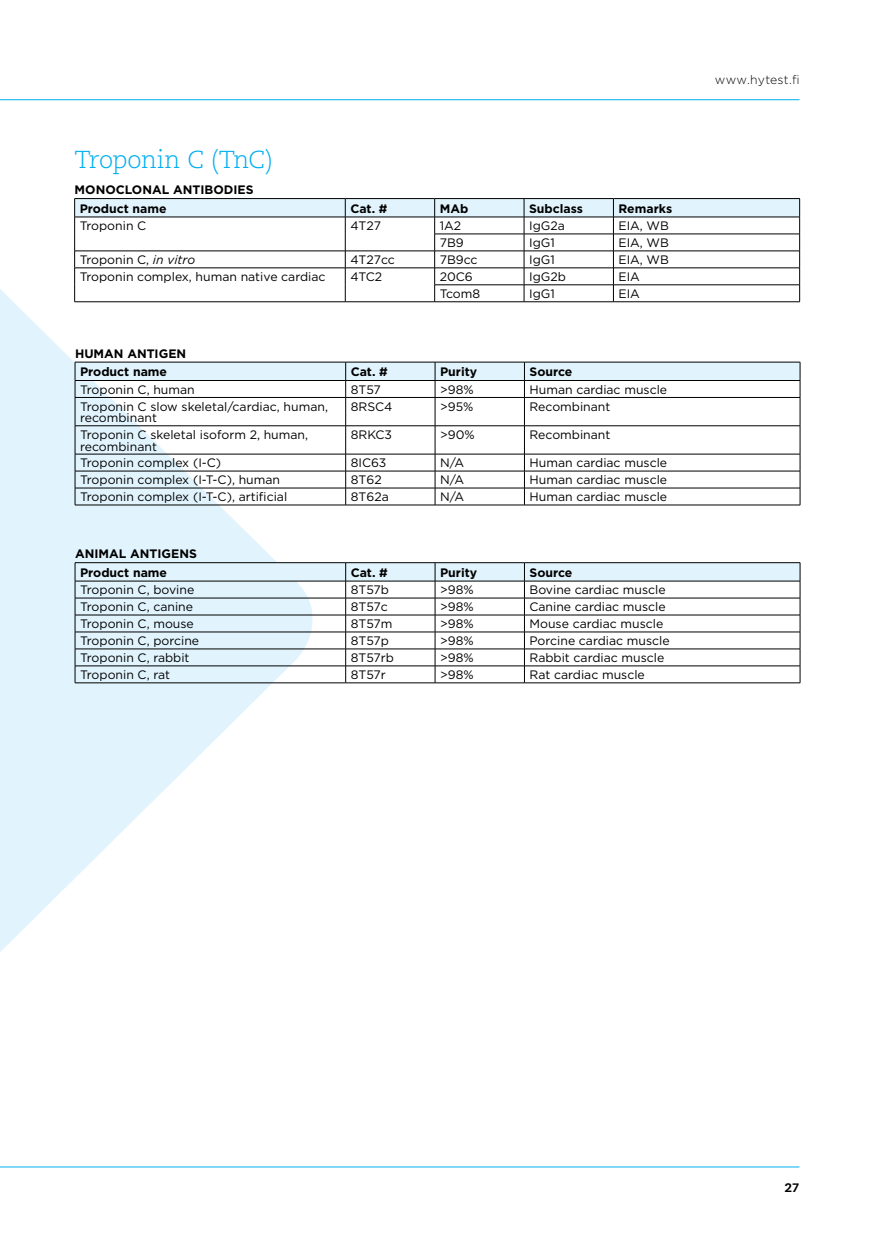
<style>
.page{position:relative;width:874px;height:1241px;background:#fff}
.page>*{position:absolute;margin:0;border:0;box-sizing:border-box;transform-origin:0 0}
.t1{font:300 24.5px "Caecilia LT Std";letter-spacing:-.02em;color:#00aeef}
.t2{font:12.25px/11.4px "Gotham";color:#000}
.t3{font:700 12.25px/18.4px "Gotham";color:#000}
.t4{font:300 12.25px "Gotham";letter-spacing:.025em;color:#000}
.t5{font:800 12.25px "Caecilia LT Std";color:#000}
.s1{font-style:italic}
</style>
<div class="page">
<svg style="left:0;top:289px;width:313px;height:663px;fill:#e1f4fd"></svg>
<hr style="left:0;top:1166px;width:799px;height:1px;background:#00aeef">
<hr style="left:0;top:99px;width:799px;height:1px;background:#00aeef">
<svg style="left:75px;top:362px;width:725px;height:142px"></svg>
<hr style="left:75px;top:504px;width:270px;height:1px;background:#000">
<hr style="left:345px;top:504px;width:90px;height:1px;background:#000">
<hr style="left:435px;top:504px;width:89px;height:1px;background:#000">
<hr style="left:524px;top:504px;width:275px;height:1px;background:#000">
<hr style="left:74px;top:301px;width:271px;height:1px;background:#000">
<hr style="left:345px;top:301px;width:89px;height:1px;background:#000">
<hr style="left:434px;top:301px;width:90px;height:1px;background:#000">
<hr style="left:524px;top:301px;width:89px;height:1px;background:#000">
<hr style="left:613px;top:301px;width:186px;height:1px;background:#000">
<svg style="left:74px;top:198px;width:726px;height:103px"></svg>
<hr style="left:74px;top:217px;width:271px;height:1px;background:#000">
<hr style="left:345px;top:217px;width:89px;height:1px;background:#000">
<hr style="left:434px;top:217px;width:90px;height:1px;background:#000">
<hr style="left:524px;top:217px;width:89px;height:1px;background:#000">
<hr style="left:613px;top:217px;width:186px;height:1px;background:#000">
<svg style="left:75px;top:562px;width:725px;height:120px"></svg>
<hr style="left:75px;top:682px;width:270px;height:1px;background:#000">
<hr style="left:345px;top:682px;width:90px;height:1px;background:#000">
<hr style="left:435px;top:682px;width:89px;height:1px;background:#000">
<hr style="left:524px;top:682px;width:275px;height:1px;background:#000">
<h1 class="t1" style="left:74px;top:145px;width:200px">Troponin C (TnC)</h1>
<p class="t3" style="left:80px;top:181px;width:175px;text-indent:-5px">MONOCLONAL ANTIBODIES<br>Product name</p>
<p class="t3" style="left:350px;top:199px;width:39px">Cat. #</p>
<p class="t3" style="left:439px;top:199px;width:30px">MAb</p>
<p class="t3" style="left:529px;top:199px;width:55px">Subclass</p>
<p class="t3" style="left:618px;top:199px;width:55px">Remarks</p>
<p class="t2" style="left:80px;top:220px;width:68px">Troponin C</p>
<p class="t2" style="left:350px;top:220px;width:32px">4T27</p>
<p class="t2" style="left:439px;top:220px;width:23px">1A2</p>
<p class="t2" style="left:529px;top:220px;width:37px">IgG2a</p>
<p class="t2" style="left:618px;top:220px;width:52px">EIA, WB</p>
<p class="t2" style="left:439px;top:237px;width:26px">7B9</p>
<p class="t2" style="left:529px;top:237px;width:27px">IgG1</p>
<p class="t2" style="left:618px;top:237px;width:52px">EIA, WB</p>
<p class="t2" style="left:80px;top:254px;width:117px">Troponin C, <span class="s1">in vitro</span></p>
<p class="t2" style="left:350px;top:254px;width:46px">4T27cc</p>
<p class="t2" style="left:439px;top:254px;width:39px">7B9cc</p>
<p class="t2" style="left:529px;top:254px;width:27px">IgG1</p>
<p class="t2" style="left:618px;top:254px;width:52px">EIA, WB</p>
<p class="t2" style="left:80px;top:271px;width:247px">Troponin complex, human native cardiac</p>
<p class="t2" style="left:350px;top:271px;width:33px">4TC2</p>
<p class="t2" style="left:439px;top:271px;width:35px">20C6</p>
<p class="t2" style="left:529px;top:271px;width:38px">IgG2b</p>
<p class="t2" style="left:618px;top:271px;width:23px">EIA</p>
<p class="t2" style="left:439px;top:288px;width:42px">Tcom8</p>
<p class="t2" style="left:529px;top:288px;width:27px">IgG1</p>
<p class="t2" style="left:618px;top:288px;width:23px">EIA</p>
<p class="t3" style="left:80px;top:344px;width:108px;text-indent:-5px">HUMAN ANTIGEN<br>Product name</p>
<p class="t3" style="left:350px;top:362px;width:39px">Cat. #</p>
<p class="t3" style="left:440px;top:362px;width:39px">Purity</p>
<p class="t3" style="left:529px;top:362px;width:44px">Source</p>
<p class="t2" style="left:80px;top:383px;width:116px">Troponin C, human</p>
<p class="t2" style="left:350px;top:383px;width:32px">8T57</p>
<p class="t2" style="left:440px;top:383px;width:35px">&gt;98%</p>
<p class="t2" style="left:529px;top:383px;width:139px">Human cardiac muscle</p>
<p class="t2" style="left:80px;top:400px;width:249px">Troponin C slow skeletal/cardiac, human, recombinant</p>
<p class="t2" style="left:350px;top:400px;width:43px">8RSC4</p>
<p class="t2" style="left:440px;top:400px;width:35px">&gt;95%</p>
<p class="t2" style="left:529px;top:400px;width:82px">Recombinant</p>
<p class="t2" style="left:80px;top:429px;width:229px">Troponin C skeletal isoform 2, human, recombinant</p>
<p class="t2" style="left:350px;top:429px;width:43px">8RKC3</p>
<p class="t2" style="left:440px;top:429px;width:36px">&gt;90%</p>
<p class="t2" style="left:529px;top:429px;width:82px">Recombinant</p>
<p class="t2" style="left:80px;top:457px;width:143px">Troponin complex (I-C)</p>
<p class="t2" style="left:350px;top:457px;width:37px">8IC63</p>
<p class="t2" style="left:440px;top:457px;width:26px">N/A</p>
<p class="t2" style="left:529px;top:457px;width:139px">Human cardiac muscle</p>
<p class="t2" style="left:80px;top:474px;width:201px">Troponin complex (I-T-C), human</p>
<p class="t2" style="left:350px;top:474px;width:32px">8T62</p>
<p class="t2" style="left:440px;top:474px;width:26px">N/A</p>
<p class="t2" style="left:529px;top:474px;width:139px">Human cardiac muscle</p>
<p class="t2" style="left:80px;top:491px;width:208px">Troponin complex (I-T-C), artificial</p>
<p class="t2" style="left:350px;top:491px;width:40px">8T62a</p>
<p class="t2" style="left:440px;top:491px;width:26px">N/A</p>
<p class="t2" style="left:529px;top:491px;width:139px">Human cardiac muscle</p>
<p class="t3" style="left:80px;top:544px;width:118px;text-indent:-5px">ANIMAL ANTIGENS<br>Product name</p>
<p class="t3" style="left:350px;top:563px;width:39px">Cat. #</p>
<p class="t3" style="left:440px;top:563px;width:39px">Purity</p>
<p class="t3" style="left:529px;top:563px;width:44px">Source</p>
<p class="t2" style="left:80px;top:584px;width:116px">Troponin C, bovine</p>
<p class="t2" style="left:350px;top:584px;width:40px">8T57b</p>
<p class="t2" style="left:440px;top:584px;width:35px">&gt;98%</p>
<p class="t2" style="left:529px;top:584px;width:137px">Bovine cardiac muscle</p>
<p class="t2" style="left:80px;top:601px;width:114px">Troponin C, canine</p>
<p class="t2" style="left:350px;top:601px;width:39px">8T57c</p>
<p class="t2" style="left:440px;top:601px;width:35px">&gt;98%</p>
<p class="t2" style="left:529px;top:601px;width:138px">Canine cardiac muscle</p>
<p class="t2" style="left:80px;top:618px;width:115px">Troponin C, mouse</p>
<p class="t2" style="left:350px;top:618px;width:43px">8T57m</p>
<p class="t2" style="left:440px;top:618px;width:35px">&gt;98%</p>
<p class="t2" style="left:529px;top:618px;width:135px">Mouse cardiac muscle</p>
<p class="t2" style="left:80px;top:635px;width:120px">Troponin C, porcine</p>
<p class="t2" style="left:350px;top:635px;width:40px">8T57p</p>
<p class="t2" style="left:440px;top:635px;width:35px">&gt;98%</p>
<p class="t2" style="left:529px;top:635px;width:142px">Porcine cardiac muscle</p>
<p class="t2" style="left:80px;top:652px;width:111px">Troponin C, rabbit</p>
<p class="t2" style="left:350px;top:652px;width:45px">8T57rb</p>
<p class="t2" style="left:440px;top:652px;width:35px">&gt;98%</p>
<p class="t2" style="left:529px;top:652px;width:136px">Rabbit cardiac muscle</p>
<p class="t2" style="left:80px;top:669px;width:91px">Troponin C, rat</p>
<p class="t2" style="left:350px;top:669px;width:37px">8T57r</p>
<p class="t2" style="left:440px;top:669px;width:35px">&gt;98%</p>
<p class="t2" style="left:529px;top:669px;width:117px">Rat cardiac muscle</p>
<p class="t4" style="left:714px;top:72px;width:86px">www.hytest.fi</p>
<p class="t5" style="left:784px;top:1179px;width:16px">27</p>
</div>
